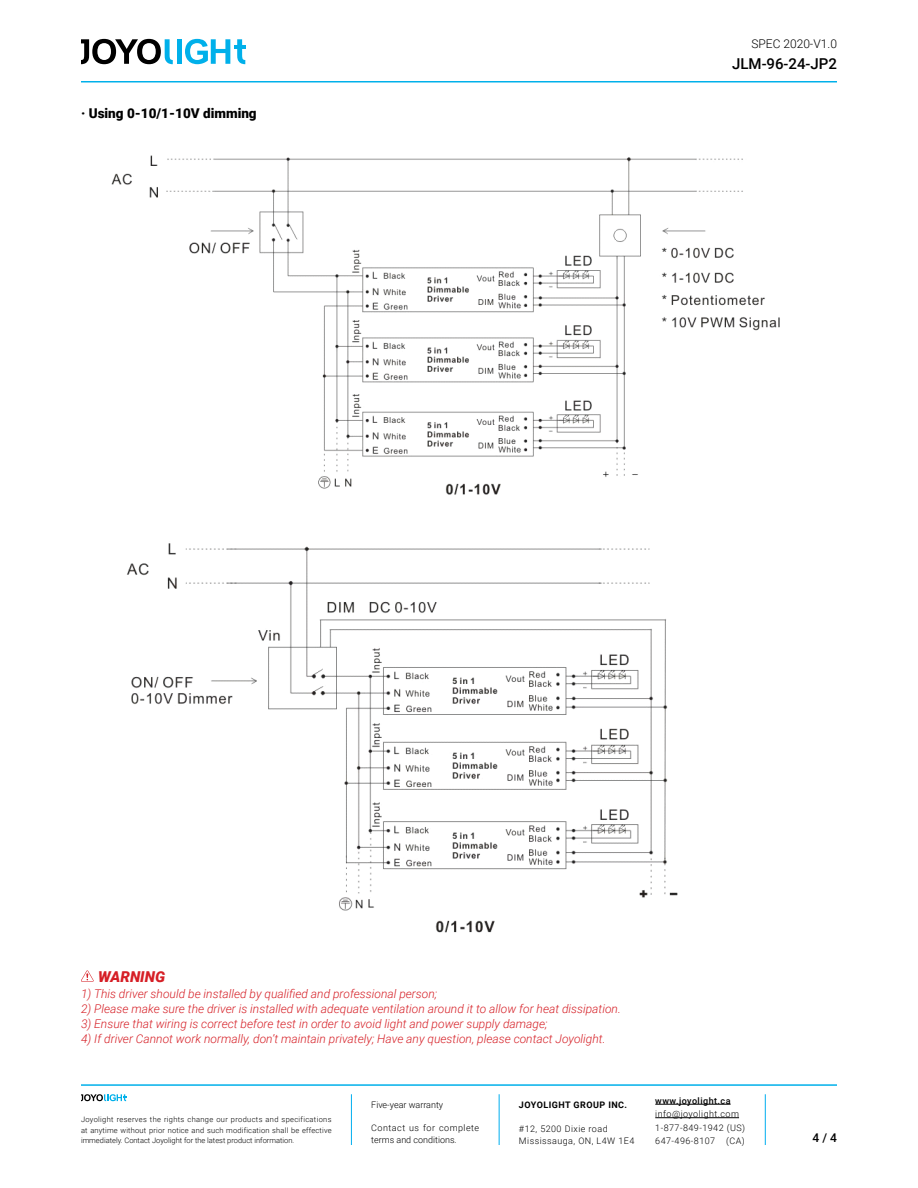
<style>
.page{position:relative;width:918px;height:1188px;background:#fff}
.page>*{position:absolute;margin:0;border:0;box-sizing:border-box;transform-origin:0 0}
.t1{font:500 15px "Roboto";color:#000}
.t2{font:italic 900 15px "Roboto";color:#d61f26}
.t3{font:900 13.5px "Roboto";color:#000}
.t4{font:italic 300 12px "Roboto";color:#d61f26}
.t5{font:300 12px "Roboto";color:#000}
.t6{font:500 12px "Roboto";color:#000}
.t7{font:300 9px/12px "Roboto";letter-spacing:.05em;color:#000}
.t8{font:300 9px/13.5px "Roboto";letter-spacing:.05em;color:#000101}
.t9{font:700 9px "Roboto";letter-spacing:.05em;color:#000}
.t10{font:300 9px "Roboto";color:#000}
.t11{font:500 9px "Roboto";letter-spacing:.05em;color:#000101}
.t12{font:300 7.5px/10.5px "Roboto";color:#000;text-align:justify}
</style>
<div class="page">
<svg style="left:81px;top:1094px;width:45px;height:7px"></svg>
<hr style="left:655px;top:1104px;width:76px;height:1px;background:#000101">
<hr style="left:655px;top:1117px;width:84px;height:1px;background:#000101">
<hr style="left:351px;top:1094px;width:1px;height:51px;background:#00aeef">
<hr style="left:499px;top:1094px;width:1px;height:51px;background:#00aeef">
<hr style="left:765px;top:1094px;width:1px;height:51px;background:#00aeef">
<hr style="left:81px;top:1084px;width:756px;height:2px;background:#00b0ea">
<hr style="left:81px;top:81px;width:756px;height:1px;background:#00b0ea">
<svg style="left:185px;top:39px;width:45px;height:25px"></svg>
<div style="left:177px;top:39px;width:5px;height:25px;background:#00b0ea"></div>
<svg style="left:81px;top:39px;width:92px;height:25px"></svg>
<svg style="left:237px;top:39px;width:8px;height:25px"></svg>
<hr style="left:234px;top:45px;width:11px;height:4px;background:#00b0ea">
<img style="left:111px;top:155px;width:669px;height:340px">
<img style="left:127px;top:543px;width:551px;height:390px">
<svg style="left:81px;top:970px;width:13px;height:12px"></svg>
<p class="t3" style="left:81px;top:104px;width:177px">· Using 0-10/1-10V dimming</p>
<p class="t5" style="left:751px;top:35px;width:87px">SPEC 2020-V1.0</p>
<p class="t1" style="left:732px;top:53px;width:106px">JLM-96-24-JP2</p>
<p class="t2" style="left:98px;top:966px;width:68px">WARNING</p>
<p class="t4" style="left:81px;top:985px;width:358px">1) This driver should be installed by qualified and professional person;</p>
<p class="t4" style="left:81px;top:1000px;width:541px">2) Please make sure the driver is installed with adequate ventilation around it to allow for heat dissipation.</p>
<p class="t4" style="left:81px;top:1015px;width:468px">3) Ensure that wiring is correct before test in order to avoid light and power supply damage;</p>
<p class="t4" style="left:81px;top:1030px;width:526px">4) If driver Cannot work normally, don’t maintain privately; Have any question, please contact Joyolight.</p>
<p class="t12" style="left:81px;top:1114px;width:252px">Joyolight reserves the rights change our products and specifications at anytime without prior notice and such modification shall be effective immediately. Contact Joyolight for the latest product information.</p>
<p class="t10" style="left:371px;top:1099px;width:73px">Five-year warranty</p>
<p class="t7" style="left:371px;top:1121px;width:110px">Contact us for complete terms and conditions.</p>
<p class="t9" style="left:519px;top:1099px;width:110px">JOYOLIGHT GROUP INC.</p>
<p class="t7" style="left:519px;top:1123px;width:117px">#12, 5200 Dixie road<br>Mississauga, ON, L4W 1E4</p>
<p class="t11" style="left:655px;top:1094px;width:77px">www.joyolight.ca</p>
<p class="t8" style="left:655px;top:1107px;width:91px">info@joyolight.com<br>1-877-849-1942 (US)<br>647-496-8107 (CA)</p>
<p class="t6" style="left:813px;top:1130px;width:26px">4 / 4</p>
</div>
